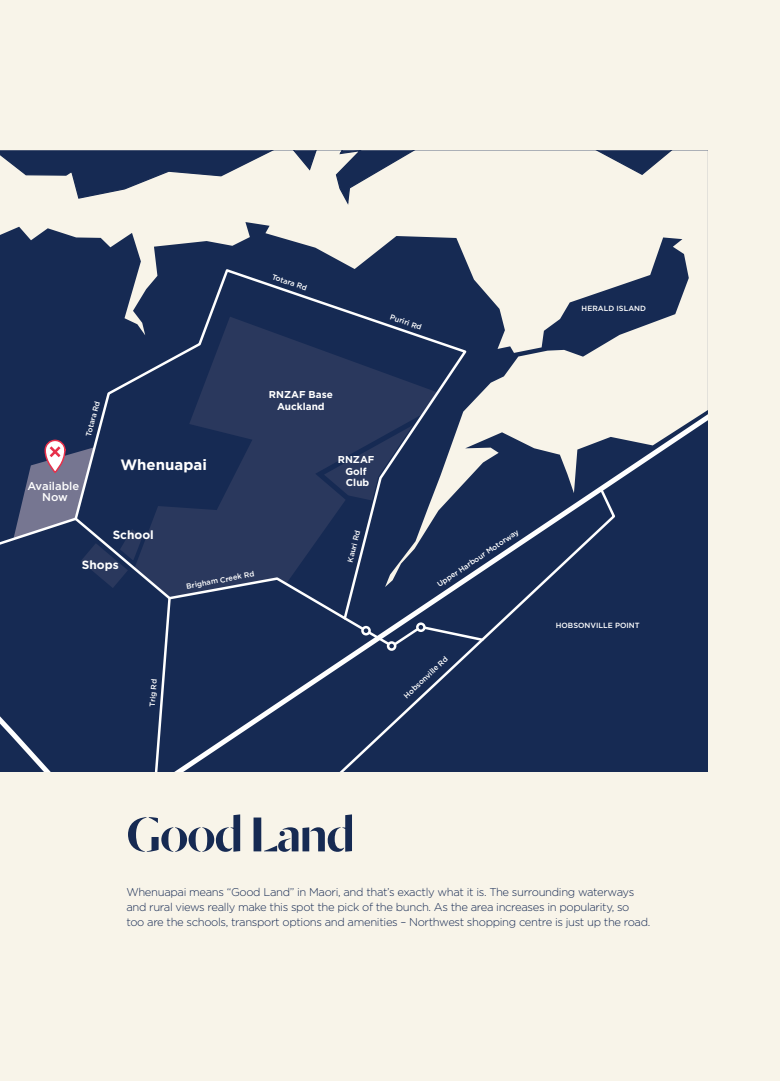
<style>
.page{position:relative;width:780px;height:1081px;background:#f8f4e9}
.page>*{position:absolute;margin:0;border:0;box-sizing:border-box;transform-origin:0 0}
.t1{font:500 53.75px "Dala Moa";letter-spacing:-.02em;color:#162a53}
.t2{font:700 15px "Gotham";color:#fff}
.t3{font:700 11.88px "Gotham";color:#fff}
.t4{font:300 11.25px/15px "Gotham";letter-spacing:-.03em;color:#162a53}
.t5{font:500 11.25px/11.2px "Gotham";color:#fff;text-align:center}
.t6{font:700 10px/11.2px "Gotham";color:#fff;text-align:center}
.t7{font:500 7.5px "Gotham";color:#fff}
</style>
<div class="page">
<svg style="left:0;top:150px;width:689px;height:309px"></svg>
<svg style="left:0;top:150px;width:329px;height:49px"></svg>
<svg style="left:335px;top:150px;width:173px;height:57px"></svg>
<svg style="left:534px;top:150px;width:173px;height:26px"></svg>
<svg style="left:469px;top:391px;width:238px;height:381px"></svg>
<div style="left:0;top:516px;width:225px;height:256px;background:#162a53"></div>
<div style="left:225px;top:486px;width:392px;height:286px;background:#162a53"></div>
<svg style="left:73px;top:267px;width:396px;height:354px;background:#27385d"></svg>
<svg style="left:45px;top:440px;width:20px;height:32px"></svg>
<div style="left:44px;top:440px;width:22px;height:33px;border:2px solid #e7304b;border-radius:10px"></div>
<svg style="left:13px;top:446px;width:159px;height:326px;background:#26375d"></svg>
<p class="t7" style="left:274px;top:272px;width:38px;rotate:19deg">Totara Rd</p>
<p class="t7" style="left:392px;top:312px;width:34px;rotate:19deg">Puriri Rd</p>
<p class="t7" style="left:83px;top:435px;width:38px;rotate:-75deg">Totara Rd</p>
<p class="t5" style="left:28px;top:480px;width:53px">Available<br>Now</p>
<h2 class="t2" style="left:120px;top:455px;width:88px">Whenuapai</h2>
<p class="t3" style="left:113px;top:526px;width:43px">School</p>
<p class="t3" style="left:82px;top:557px;width:38px">Shops</p>
<p class="t7" style="left:186px;top:581px;width:70px;rotate:-10deg">Brigham Creek Rd</p>
<p class="t6" style="left:269px;top:389px;width:65px">RNZAF Base<br>Auckland</p>
<p class="t6" style="left:338px;top:454px;width:38px">RNZAF<br>Golf<br>Club</p>
<p class="t7" style="left:345px;top:561px;width:34px;rotate:-76deg">Kauri Rd</p>
<p class="t7" style="left:435px;top:581px;width:98px;rotate:-34deg">Upper Harbour Motorway</p>
<p class="t7" style="left:147px;top:706px;width:29px;rotate:-86deg">Trig Rd</p>
<p class="t7" style="left:401px;top:693px;width:59px;rotate:-43deg">Hobsonville Rd</p>
<p class="t7" style="left:581px;top:303px;width:66px">HERALD ISLAND</p>
<p class="t7" style="left:556px;top:621px;width:85px">HOBSONVILLE POINT</p>
<h1 class="t1" style="left:126px;top:800px;width:230px">Good Land</h1>
<p class="t4" style="left:126px;top:884px;width:525px">Whenuapai means “Good Land” in Maori, and that’s exactly what it is. The surrounding waterways and rural views really make this spot the pick of the bunch. As the area increases in popularity, so<br>too are the schools, transport options and amenities – Northwest shopping centre is just up the road.</p>
</div>
